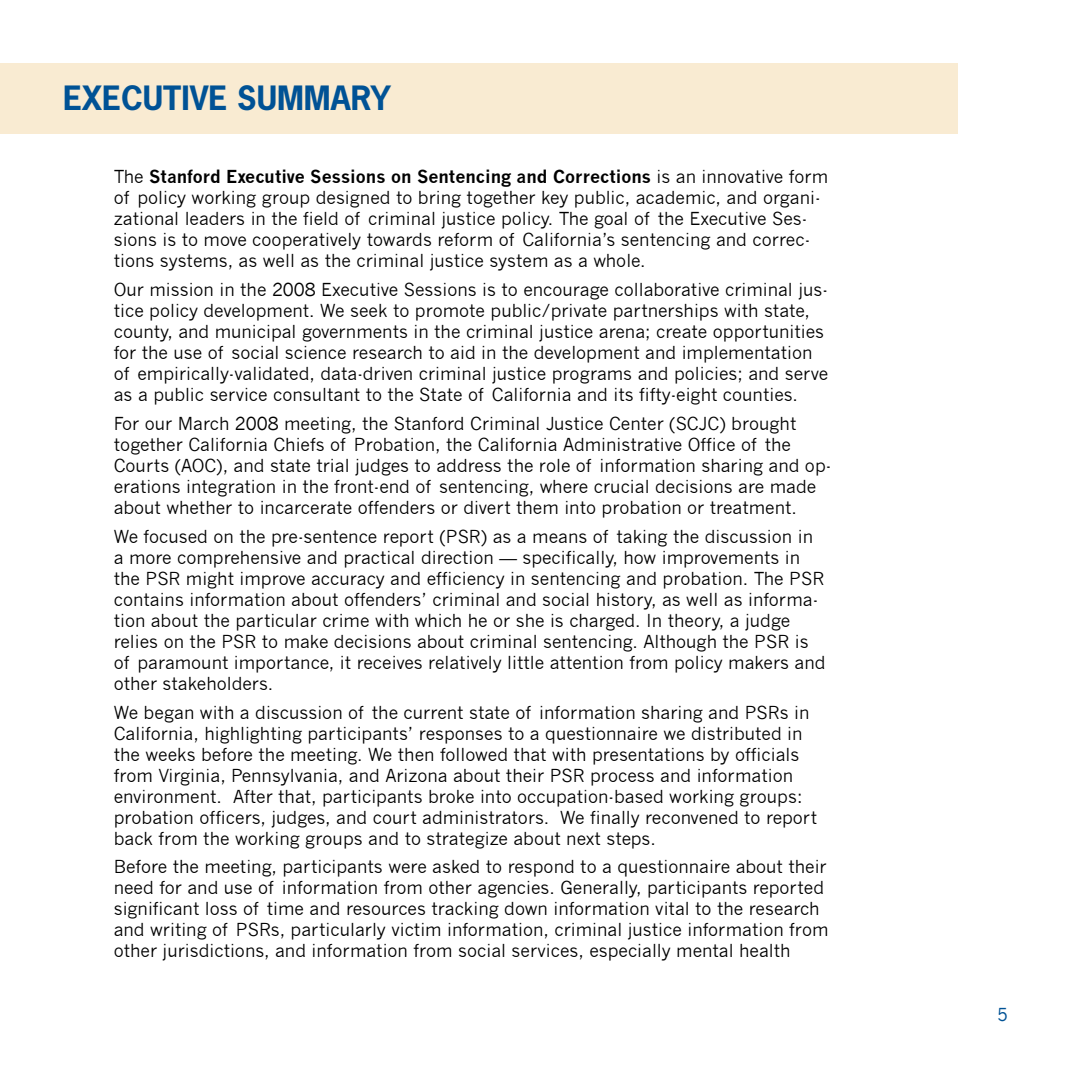
<style>
.page{position:relative;width:1071px;height:1071px;background:#fff}
.page>*{position:absolute;margin:0;border:0;box-sizing:border-box;transform-origin:0 0}
.t1{font:700 31.5px "News Gothic Std";color:#005295}
.t2{font:17.5px/21px "News Gothic";color:#000}
.t3{font:17.5px "News Gothic";color:#005295}
.s1{font-weight:700}
</style>
<div class="page">
<div style="left:0;top:63px;width:957px;height:70px;background:#f9ebd2"></div>
<h1 class="t1" style="left:63px;top:77px;width:330px">EXECUTIVE SUMMARY</h1>
<p class="t2" style="left:114px;top:166px;width:716px">The <span class="s1">Stanford Executive Sessions on Sentencing and Corrections</span> is an innovative form of policy working group designed to bring together key public, academic, and organi&shy;zational leaders in the field of criminal justice policy. The goal of the Executive Ses&shy;sions is to move cooperatively towards reform of California’s sentencing and correc&shy;tions systems, as well as the criminal justice system as a whole.</p>
<p class="t2" style="left:114px;top:279px;width:716px">Our mission in the 2008 Executive Sessions is to encourage collaborative criminal jus&shy;tice policy development. We seek to promote public/private partnerships with state, county, and municipal governments in the criminal justice arena; create opportunities for the use of social science research to aid in the development and implementation of empirically-validated, data-driven criminal justice programs and policies; and serve as a public service consultant to the State of California and its fifty-eight counties.</p>
<p class="t2" style="left:114px;top:413px;width:719px">For our March 2008 meeting, the Stanford Criminal Justice Center (SCJC) brought together California Chiefs of Probation, the California Administrative Office of the Courts (AOC), and state trial judges to address the role of information sharing and op&shy;erations integration in the front-end of sentencing, where crucial decisions are made about whether to incarcerate offenders or divert them into probation or treatment.</p>
<p class="t2" style="left:114px;top:526px;width:713px">We focused on the pre-sentence report (PSR) as a means of taking the discussion in a more comprehensive and practical direction — specifically, how improvements in the PSR might improve accuracy and efficiency in sentencing and probation. The PSR contains information about offenders’ criminal and social history, as well as informa&shy;tion about the particular crime with which he or she is charged. In theory, a judge relies on the PSR to make decisions about criminal sentencing. Although the PSR is of paramount importance, it receives relatively little attention from policy makers and other stakeholders.</p>
<p class="t2" style="left:114px;top:702px;width:705px">We began with a discussion of the current state of information sharing and PSRs in California, highlighting participants’ responses to a questionnaire we distributed in the weeks before the meeting. We then followed that with presentations by officials from Virginia, Pennsylvania, and Arizona about their PSR process and information environment. After that, participants broke into occupation-based working groups: probation officers, judges, and court administrators. We finally reconvened to report back from the working groups and to strategize about next steps.</p>
<p class="t2" style="left:114px;top:857px;width:716px">Before the meeting, participants were asked to respond to a questionnaire about their need for and use of information from other agencies. Generally, participants reported significant loss of time and resources tracking down information vital to the research and writing of PSRs, particularly victim information, criminal justice information from other jurisdictions, and information from social services, especially mental health</p>
<p class="t3" style="left:997px;top:1004px;width:12px">5</p>
</div>
